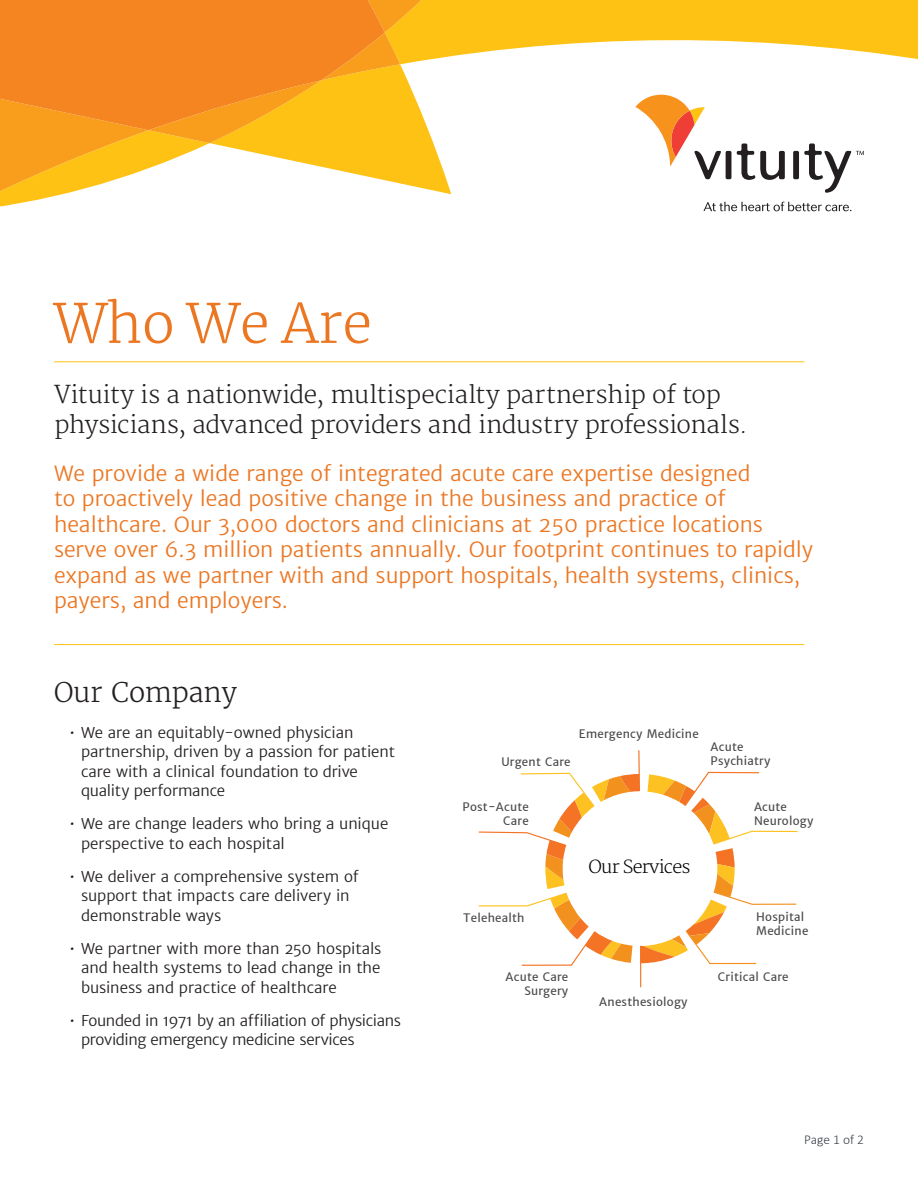
<style>
.page{position:relative;width:918px;height:1188px;background:#fff}
.page>*{position:absolute;margin:0;border:0;box-sizing:border-box;transform-origin:0 0}
.t1{font:300 54px "Merriweather";color:#ec7723}
.t2{font:300 27px "Merriweather";color:#231f20}
.t3{font:300 24px/30px "Merriweather";letter-spacing:-.015em;color:#231f20}
.t4{font:300 21px/25.5px "Merriweather Sans";color:#ec7723}
.t5{font:300 17.7px "Merriweather";letter-spacing:-.04em;color:#040503}
.t6{font:300 15px/19.5px "Merriweather Sans";letter-spacing:-.005em;color:#231f20}
.t7{font:300 15px/19.5px "Merriweather Sans";letter-spacing:-.025em;color:#231f20}
.t8{font:300 13.5px "Calibri";letter-spacing:-.005em;color:#39404a}
.t9{font:11.7px/14px "Merriweather Sans";letter-spacing:.02em;color:#494a4a}
</style>
<div class="page">
<svg style="left:54px;top:0;width:864px;height:363px"></svg>
<svg style="left:0;top:0;width:525px;height:228px"></svg>
<svg style="left:0;top:0;width:385px;height:130px;background:#f68f1e"></svg>
<hr style="left:54px;top:362px;width:750px;height:1px;background:#fec210">
<hr style="left:54px;top:644px;width:750px;height:1px;background:#fec210">
<svg style="left:478px;top:750px;width:320px;height:238px"></svg>
<svg style="left:704px;top:202px;width:147px;height:9px"></svg>
<div style="left:726px;top:151px;width:5px;height:28px;background:#231f20;border-radius:2px"></div>
<svg style="left:737px;top:143px;width:48px;height:37px"></svg>
<div style="left:793px;top:151px;width:6px;height:28px;background:#231f20;border-radius:2px"></div>
<svg style="left:804px;top:143px;width:60px;height:50px"></svg>
<svg style="left:635px;top:95px;width:86px;height:84px"></svg>
<h1 class="t1" style="left:54px;top:290px;width:319px">Who We Are</h1>
<h3 class="t3" style="left:54px;top:380px;width:695px">Vituity is a nationwide, multispecialty partnership of top physicians, advanced providers and industry professionals.</h3>
<p class="t4" style="left:54px;top:460px;width:761px">We provide a wide range of integrated acute care expertise designed<br>to proactively lead positive change in the business and practice of healthcare. Our 3,000 doctors and clinicians at 250 practice locations serve over 6.3 million patients annually. Our footprint continues to rapidly expand as we partner with and support hospitals, health systems, clinics, payers, and employers.</p>
<h2 class="t2" style="left:54px;top:675px;width:185px">Our Company</h2>
<p class="t6" style="left:81px;top:723px;width:315px;text-indent:-12px">• We are an equitably-owned physician partnership, driven by a passion for patient care with a clinical foundation to drive quality performance</p>
<p class="t6" style="left:81px;top:814px;width:309px;text-indent:-12px">• We are change leaders who bring a unique perspective to each hospital</p>
<p class="t6" style="left:81px;top:867px;width:279px;text-indent:-12px">• We deliver a comprehensive system of support that impacts care delivery in demonstrable ways</p>
<p class="t6" style="left:81px;top:939px;width:302px;text-align:justify;text-indent:-12px">• We partner with more than 250 hospitals and health systems to lead change in the business and practice of healthcare</p>
<p class="t7" style="left:81px;top:1011px;width:321px;text-indent:-12px">• Founded in 1971 by an affiliation of physicians providing emergency medicine services</p>
<p class="t9" style="left:579px;top:727px;width:121px">Emergency Medicine</p>
<p class="t9" style="left:711px;top:740px;width:34px">Acute</p>
<p class="t9" style="left:501px;top:754px;width:71px">Urgent Care</p>
<p class="t9" style="left:711px;top:754px;width:61px">Psychiatry</p>
<p class="t9" style="left:463px;top:800px;width:68px;text-align:right">Post-Acute<br>Care</p>
<p class="t9" style="left:754px;top:799px;width:61px">Acute<br>Neurology</p>
<p class="t5" style="left:589px;top:857px;width:104px">Our Services</p>
<p class="t9" style="left:463px;top:911px;width:63px">Telehealth</p>
<p class="t9" style="left:756px;top:910px;width:54px">Hospital<br>Medicine</p>
<p class="t9" style="left:506px;top:970px;width:64px;text-align:right">Acute Care<br>Surgery</p>
<p class="t9" style="left:599px;top:995px;width:90px">Anesthesiology</p>
<p class="t9" style="left:718px;top:969px;width:72px">Critical Care</p>
<p class="t8" style="left:804px;top:1131px;width:61px">Page 1 of 2</p>
</div>
